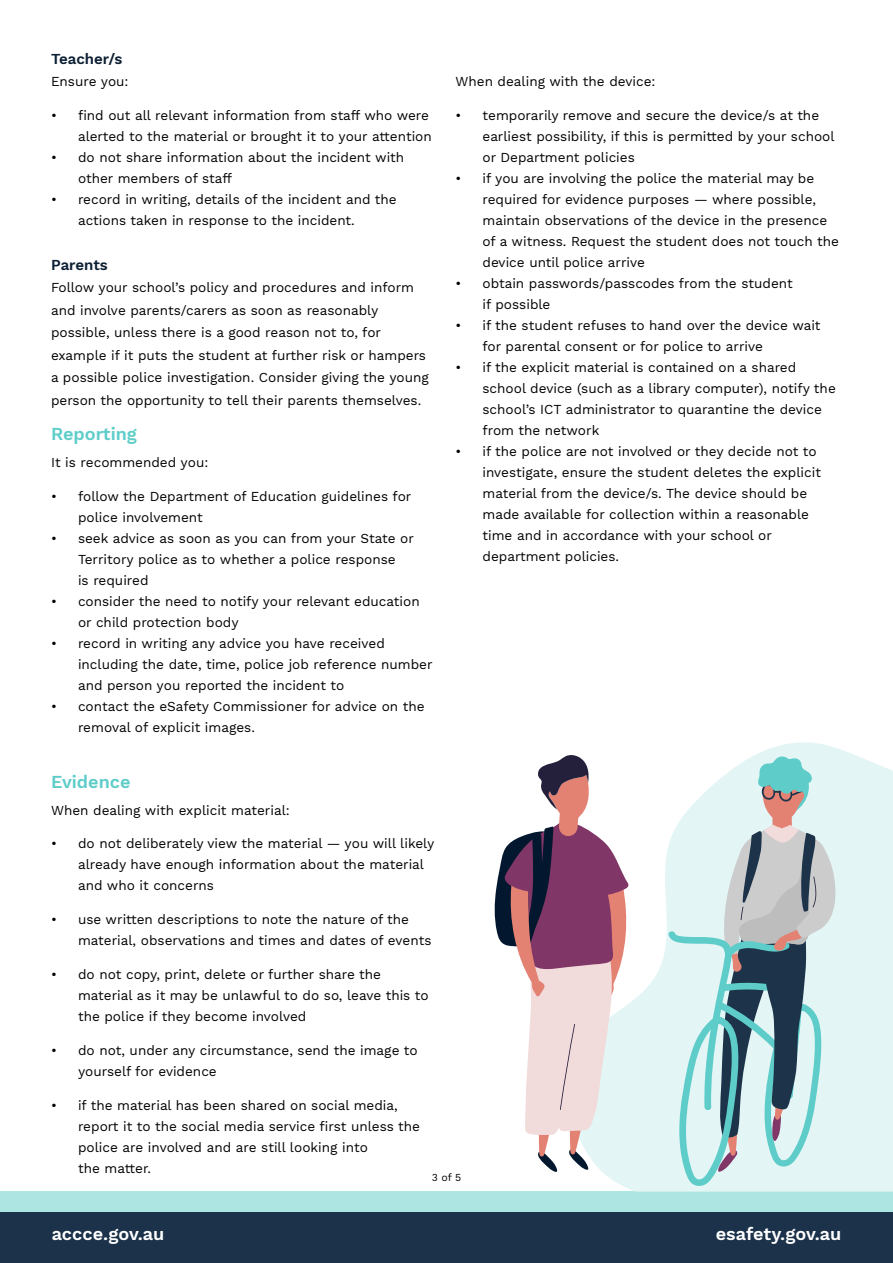
<style>
.page{position:relative;width:893px;height:1263px;background:#fff}
.page>*{position:absolute;margin:0;border:0;box-sizing:border-box;transform-origin:0 0}
.t1{font:600 18px "Work Sans";color:#fff}
.t2{font:600 18px "Work Sans";color:#5ecdc9}
.t3{font:600 15px "Work Sans";color:#0c1f34}
.t4{font:13.5px/21px "Work Sans";color:#000}
.t5{font:10.5px "Work Sans";color:#000}
</style>
<div class="page">
<div style="left:0;top:1191px;width:893px;height:21px;background:#ade5e3"></div>
<div style="left:0;top:1212px;width:893px;height:51px;background:#1b324a"></div>
<svg style="left:603px;top:742px;width:290px;height:449px;fill:#e3f5f5"></svg>
<svg style="left:494px;top:754px;width:135px;height:418px"></svg>
<svg style="left:667px;top:756px;width:169px;height:431px;background:#b7ced1"></svg>
<p class="t3" style="left:51px;top:50px;width:73px">Teacher/s</p>
<p class="t4" style="left:51px;top:72px;width:79px">Ensure you:</p>
<p class="t4" style="left:51px;top:105px;width:382px;text-align:right">• find out all relevant information from staff who were alerted to the material or brought it to your attention</p>
<p class="t4" style="left:78px;top:147px;width:328px;text-indent:-27px">• do not share information about the incident with other members of staff</p>
<p class="t4" style="left:78px;top:189px;width:320px;text-indent:-27px">• record in writing, details of the incident and the actions taken in response to the incident.</p>
<p class="t3" style="left:51px;top:256px;width:58px">Parents</p>
<p class="t4" style="left:51px;top:277px;width:379px;line-height:22.5px">Follow your school’s policy and procedures and inform and involve parents/carers as soon as reasonably possible, unless there is a good reason not to, for example if it puts the student at further risk or hampers a possible police investigation. Consider giving the young person the opportunity to tell their parents themselves.</p>
<h1 class="t2" style="left:51px;top:423px;width:87px">Reporting</h1>
<p class="t4" style="left:51px;top:452px;width:159px">It is recommended you:</p>
<p class="t4" style="left:78px;top:486px;width:335px;text-indent:-27px">• follow the Department of Education guidelines for police involvement</p>
<p class="t4" style="left:78px;top:528px;width:337px;text-indent:-27px">• seek advice as soon as you can from your State or<br>Territory police as to whether a police response<br>is required</p>
<p class="t4" style="left:78px;top:591px;width:343px;text-indent:-27px">• consider the need to notify your relevant education or child protection body</p>
<p class="t4" style="left:78px;top:633px;width:356px;text-indent:-27px">• record in writing any advice you have received including the date, time, police job reference number and person you reported the incident to</p>
<p class="t4" style="left:78px;top:696px;width:348px;text-indent:-27px">• contact the eSafety Commissioner for advice on the removal of explicit images.</p>
<p class="t4" style="left:455px;top:72px;width:202px">When dealing with the device:</p>
<p class="t4" style="left:482px;top:105px;width:354px;text-indent:-27px">• temporarily remove and secure the device/s at the earliest possibility, if this is permitted by your school or Department policies</p>
<p class="t4" style="left:482px;top:168px;width:358px;text-indent:-27px">• if you are involving the police the material may be required for evidence purposes — where possible, maintain observations of the device in the presence of a witness. Request the student does not touch the device until police arrive</p>
<p class="t4" style="left:482px;top:273px;width:312px;text-indent:-27px">• obtain passwords/passcodes from the student if possible</p>
<p class="t4" style="left:482px;top:315px;width:340px;text-indent:-27px">• if the student refuses to hand over the device wait for parental consent or for police to arrive</p>
<p class="t4" style="left:482px;top:357px;width:355px;text-indent:-27px">• if the explicit material is contained on a shared school device (such as a library computer), notify the school’s ICT administrator to quarantine the device from the network</p>
<p class="t4" style="left:482px;top:441px;width:340px;text-indent:-27px">• if the police are not involved or they decide not to investigate, ensure the student deletes the explicit material from the device/s. The device should be made available for collection within a reasonable time and in accordance with your school or department policies.</p>
<h1 class="t2" style="left:51px;top:771px;width:81px">Evidence</h1>
<p class="t4" style="left:51px;top:800px;width:240px">When dealing with explicit material:</p>
<p class="t4" style="left:78px;top:834px;width:358px;text-indent:-27px">• do not deliberately view the material — you will likely already have enough information about the material and who it concerns</p>
<p class="t4" style="left:78px;top:910px;width:355px;text-indent:-27px">• use written descriptions to note the nature of the material, observations and times and dates of events</p>
<p class="t4" style="left:78px;top:964px;width:352px;text-indent:-27px">• do not copy, print, delete or further share the material as it may be unlawful to do so, leave this to the police if they become involved</p>
<p class="t4" style="left:78px;top:1040px;width:341px;text-indent:-27px">• do not, under any circumstance, send the image to yourself for evidence</p>
<p class="t4" style="left:78px;top:1095px;width:344px;text-indent:-27px">• if the material has been shared on social media, report it to the social media service first unless the police are involved and are still looking into<br>the matter.</p>
<p class="t5" style="left:432px;top:1171px;width:31px">3 of 5</p>
<h1 class="t1" style="left:52px;top:1224px;width:114px">accce.gov.au</h1>
<h1 class="t1" style="left:716px;top:1224px;width:127px">esafety.gov.au</h1>
</div>
